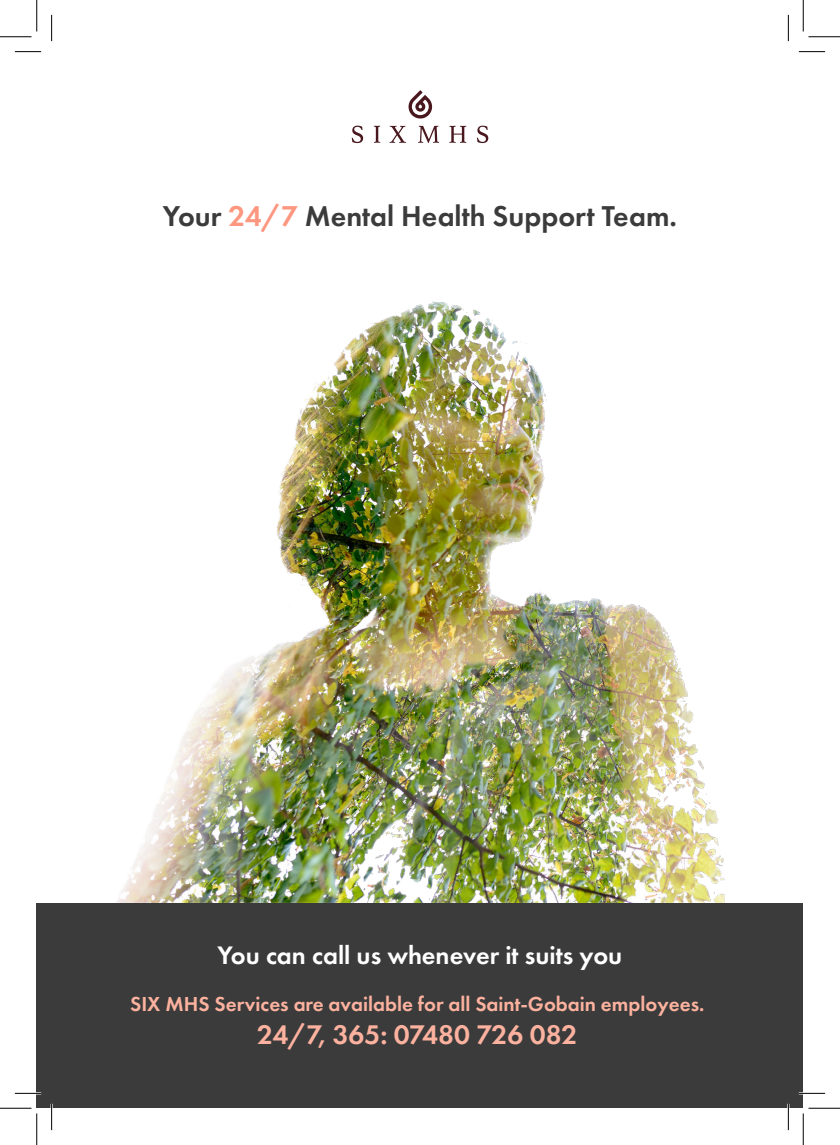
<style>
.page{position:relative;width:840px;height:1145px;background:#fff}
.page>*{position:absolute;margin:0;border:0;box-sizing:border-box;transform-origin:0 0}
.t1{font:600 29.75px "Futura PT";color:#3b3b3b}
.t2{font:600 28px "Futura PT";color:#fdb29f}
.t3{font:600 26.25px "Futura PT";color:#fff}
.t4{font:600 21px "Futura PT";color:#fdb29f}
.s1{color:#fd9780}
</style>
<div class="page">
<div style="left:37px;top:903px;width:766px;height:205px;background:#3b3b3b"></div>
<img style="left:116px;top:301px;width:608px;height:601px">
<svg style="left:352px;top:126px;width:11px;height:17px"></svg>
<svg style="left:374px;top:126px;width:6px;height:17px"></svg>
<svg style="left:390px;top:126px;width:16px;height:17px"></svg>
<svg style="left:418px;top:126px;width:21px;height:17px"></svg>
<svg style="left:449px;top:126px;width:17px;height:17px"></svg>
<svg style="left:477px;top:126px;width:11px;height:17px"></svg>
<svg style="left:408px;top:90px;width:24px;height:29px"></svg>
<hr style="left:15px;top:1092px;width:26px;height:2px;background:#fff">
<hr style="left:799px;top:1092px;width:26px;height:2px;background:#fff">
<hr style="left:51px;top:1104px;width:2px;height:26px;background:#fff">
<hr style="left:787px;top:1104px;width:2px;height:26px;background:#fff">
<svg style="left:15px;top:51px;width:26px;height:1px"></svg>
<svg style="left:799px;top:51px;width:26px;height:1px"></svg>
<svg style="left:15px;top:1093px;width:26px;height:1px"></svg>
<svg style="left:799px;top:1093px;width:26px;height:1px"></svg>
<svg style="left:51px;top:15px;width:1px;height:26px"></svg>
<svg style="left:51px;top:1104px;width:1px;height:26px"></svg>
<svg style="left:788px;top:15px;width:1px;height:26px"></svg>
<svg style="left:788px;top:1104px;width:1px;height:26px"></svg>
<hr style="left:0;top:36px;width:32px;height:1px;background:#000">
<hr style="left:808px;top:36px;width:32px;height:1px;background:#000">
<hr style="left:0;top:1108px;width:32px;height:1px;background:#000">
<hr style="left:808px;top:1108px;width:32px;height:1px;background:#000">
<hr style="left:36px;top:0;width:1px;height:31px;background:#000">
<hr style="left:36px;top:1113px;width:1px;height:32px;background:#000">
<hr style="left:803px;top:0;width:1px;height:31px;background:#000">
<hr style="left:803px;top:1113px;width:1px;height:32px;background:#000">
<p class="t1" style="left:163px;top:198px;width:516px">Your <span class="s1">24/7</span> Mental Health Support Team.</p>
<p class="t3" style="left:218px;top:938px;width:406px">You can call us whenever it suits you</p>
<p class="t4" style="left:130px;top:991px;width:576px">SIX MHS Services are available for all Saint-Gobain employees.</p>
<p class="t2" style="left:257px;top:1017px;width:322px">24/7, 365: 07480 726 082</p>
</div>
